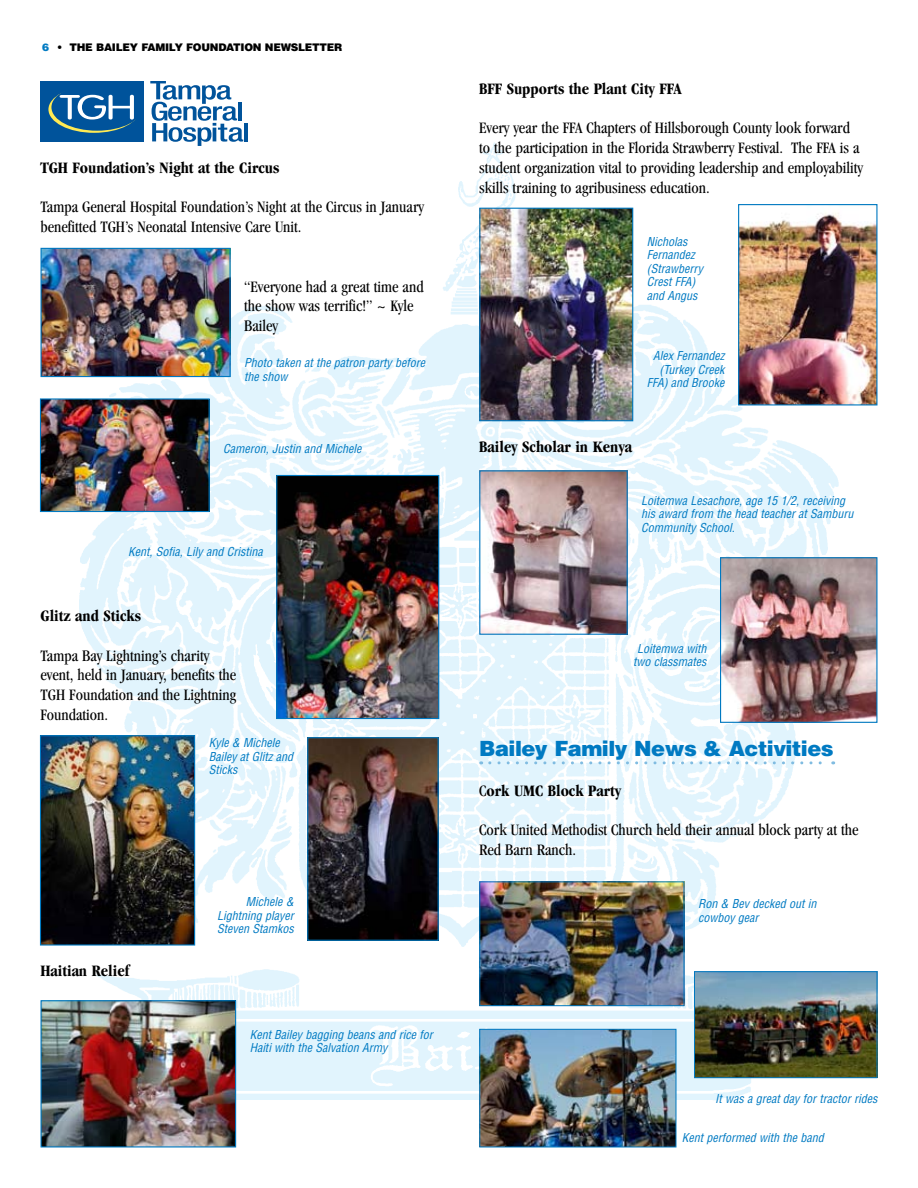
<style>
.page{position:relative;width:918px;height:1188px;background:#fff}
.page>*{position:absolute;margin:0;border:0;box-sizing:border-box;transform-origin:0 0}
.t1{font:900 21px "Helvetica";letter-spacing:-.025em;color:#007ac2}
.t2{font:condensed 16.5px/19.8px "Garamond";color:#000}
.t3{font:700 condensed 16.5px "Garamond";color:#000}
.t4{font:italic condensed 12px/13.5px "Helvetica";color:#007ac2}
.t5{font:900 10.5px "Helvetica";letter-spacing:-.025em;color:#000}
.s1{color:#007ac2}
.s2{font-weight:400}
</style>
<div class="page">
<img style="left:72px;top:139px;width:774px;height:968px">
<svg style="left:150px;top:81px;width:93px;height:65px"></svg>
<hr style="left:244px;top:123px;width:4px;height:18px;background:#00539b">
<div style="left:40px;top:81px;width:104px;height:60px;background:#00539b"></div>
<svg style="left:48px;top:86px;width:92px;height:47px"></svg>
<div style="left:51px;top:84px;width:92px;height:47px;background:#00539b;border-radius:50%"></div>
<svg style="left:60px;top:95px;width:74px;height:25px"></svg>
<img style="left:42px;top:250px;width:187px;height:125px">
<div style="left:40px;top:248px;width:191px;height:129px;border:1px solid #0079c1"></div>
<img style="left:309px;top:739px;width:128px;height:200px">
<div style="left:307px;top:737px;width:132px;height:204px;border:1px solid #0079c1"></div>
<img style="left:42px;top:1002px;width:192px;height:144px">
<div style="left:40px;top:1000px;width:196px;height:148px;border:1px solid #0079c1"></div>
<svg style="left:490px;top:761px;width:344px;height:3px"></svg>
<img style="left:481px;top:210px;width:150px;height:209px">
<div style="left:479px;top:208px;width:154px;height:213px;border:1px solid #0079c1"></div>
<img style="left:740px;top:206px;width:136px;height:197px">
<div style="left:738px;top:204px;width:140px;height:201px;border:1px solid #0079c1"></div>
<img style="left:481px;top:472px;width:145px;height:161px">
<div style="left:479px;top:470px;width:149px;height:165px;border:1px solid #0079c1"></div>
<img style="left:722px;top:559px;width:154px;height:162px">
<div style="left:720px;top:557px;width:158px;height:166px;border:1px solid #0079c1"></div>
<img style="left:481px;top:883px;width:202px;height:121px">
<div style="left:479px;top:881px;width:206px;height:125px;border:1px solid #0079c1"></div>
<img style="left:696px;top:973px;width:179px;height:103px">
<div style="left:694px;top:971px;width:183px;height:107px;border:1px solid #0079c1"></div>
<img style="left:481px;top:1031px;width:193px;height:114px">
<div style="left:479px;top:1029px;width:197px;height:118px;border:1px solid #0079c1"></div>
<img style="left:42px;top:400px;width:166px;height:110px">
<div style="left:40px;top:398px;width:170px;height:114px;border:1px solid #0079c1"></div>
<img style="left:278px;top:477px;width:159px;height:240px">
<div style="left:276px;top:475px;width:163px;height:244px;border:1px solid #0079c1"></div>
<img style="left:42px;top:737px;width:151px;height:207px">
<div style="left:40px;top:735px;width:155px;height:211px;border:1px solid #0079c1"></div>
<p class="t5" style="left:42px;top:40px;width:302px"><span class="s1">6</span> • The Bailey Family FOUNDATION Newsletter</p>
<p class="t3" style="left:40px;top:158px;width:241px">TGH Foundation’s Night at the Circus</p>
<p class="t2" style="left:40px;top:197px;width:385px">Tampa General Hospital Foundation’s Night at the Circus in January benefitted TGH’s Neonatal Intensive Care Unit.</p>
<p class="t2" style="left:244px;top:276px;width:181px">“Everyone had a great time and the show was terrific!” ~ Kyle<br>Bailey</p>
<p class="t4" style="left:244px;top:356px;width:183px">Photo taken at the patron party before the show</p>
<p class="t4" style="left:223px;top:441px;width:140px">Cameron, Justin and Michele</p>
<p class="t4" style="left:128px;top:545px;width:136px">Kent, Sofia, Lily and Cristina</p>
<p class="t3" style="left:40px;top:606px;width:102px">Glitz and Sticks</p>
<p class="t2" style="left:40px;top:645px;width:197px">Tampa Bay Lightning’s charity event, held in January, benefits the<br>TGH Foundation and the Lightning<br>Foundation.</p>
<p class="t4" style="left:209px;top:736px;width:86px">Kyle &amp; Michele<br>Bailey at Glitz and<br>Sticks</p>
<p class="t3" style="left:40px;top:961px;width:90px">Haitian Relief</p>
<p class="t4" style="left:217px;top:895px;width:78px;text-align:justify;text-indent:29px">Michele &amp; Lightning player Steven Stamkos</p>
<p class="t4" style="left:250px;top:1027px;width:185px">Kent Bailey bagging beans and rice for<br>Haiti with the Salvation Army</p>
<p class="t3" style="left:479px;top:79px;width:204px">BFF Supports the Plant City FFA</p>
<p class="t2" style="left:479px;top:118px;width:385px">Every year the FFA Chapters of Hillsborough County look forward to the participation in the Florida Strawberry Festival. The FFA is a student organization vital to providing leadership and employability skills training to agribusiness education.</p>
<p class="t4" style="left:647px;top:234px;width:58px">Nicholas<br>Fernandez (Strawberry<br>Crest FFA) and Angus</p>
<p class="t4" style="left:647px;top:349px;width:79px;text-align:right">Alex Fernandez (Turkey Creek<br>FFA) and Brooke</p>
<p class="t3" style="left:479px;top:437px;width:154px">Bailey Scholar in Kenya</p>
<p class="t4" style="left:641px;top:494px;width:214px">Loitemwa Lesachore, age 15 1/2, receiving his award from the head teacher at Samburu<br>Community School.</p>
<p class="t4" style="left:633px;top:641px;width:75px;text-align:center">Loitemwa with two classmates</p>
<p class="t1" style="left:479px;top:735px;width:356px">Bailey Family News &amp; Activities</p>
<p class="t3" style="left:479px;top:781px;width:143px"><span class="s2">C</span>ork UMC Block Party</p>
<p class="t2" style="left:479px;top:820px;width:381px">Cork United Methodist Church held their annual block party at the<br>Red Barn Ranch.</p>
<p class="t4" style="left:698px;top:897px;width:120px">Ron &amp; Bev decked out in cowboy gear</p>
<p class="t4" style="left:715px;top:1091px;width:164px">It was a great day for tractor rides</p>
<p class="t4" style="left:682px;top:1131px;width:144px">Kent performed with the band</p>
</div>
